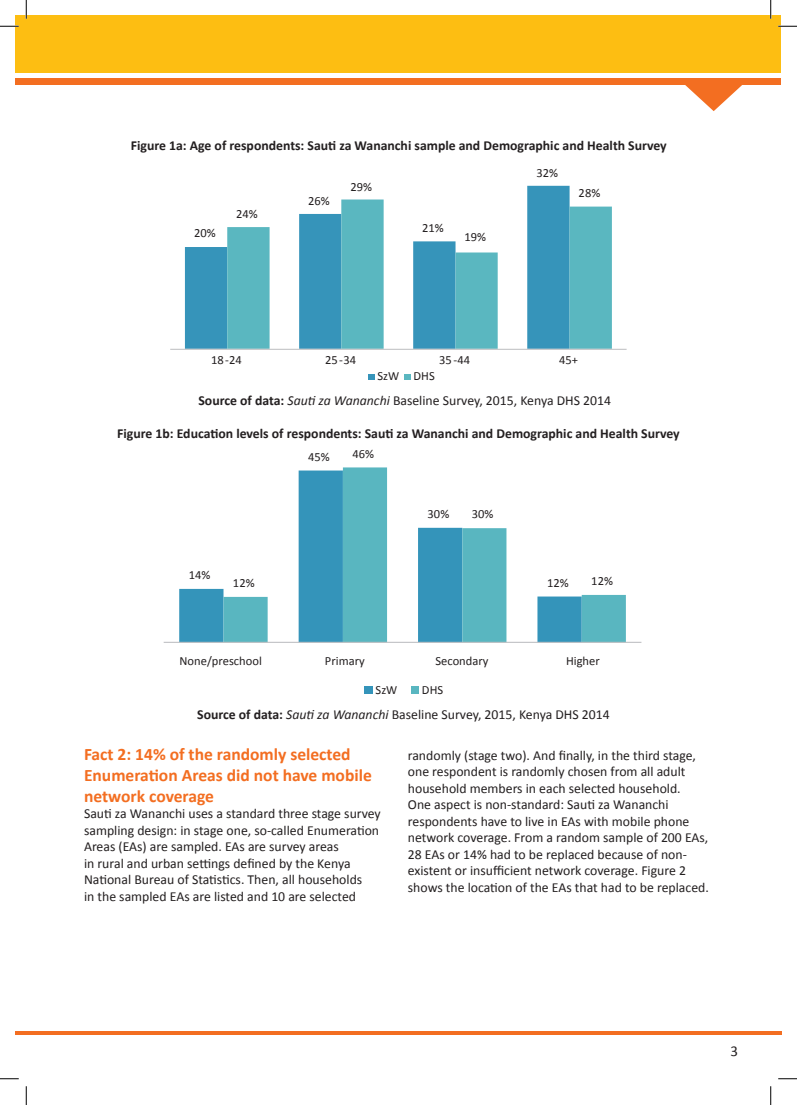
<style>
.page{position:relative;width:797px;height:1105px;background:#fff}
.page>*{position:absolute;margin:0;border:0;box-sizing:border-box;transform-origin:0 0}
.t1{font:700 17.5px/21px "Calibri";color:#f36e21}
.t2{font:15px "Calibri";color:#231f20}
.t3{font:13.75px/16.5px "Calibri";color:#231f20}
.t4{font:700 13.75px "Calibri";color:#231f20}
.t5{font:12.5px "Calibri";color:#231f20}
.s1{font-weight:700}
.s2{font-style:italic}
</style>
<div class="page">
<div style="left:15px;top:16px;width:765px;height:57px;background:#fdbe12"></div>
<div style="left:15px;top:78px;width:765px;height:7px;background:#f36e21"></div>
<svg style="left:685px;top:85px;width:57px;height:26px"></svg>
<hr style="left:16px;top:1031px;width:765px;height:4px;background:#f36e21">
<svg style="left:185px;top:186px;width:384px;height:163px"></svg>
<svg style="left:227px;top:199px;width:385px;height:150px"></svg>
<hr style="left:170px;top:349px;width:456px;height:1px;background:#bcbdc0">
<div style="left:368px;top:374px;width:7px;height:6px;background:#3694ba"></div>
<svg style="left:405px;top:374px;width:6px;height:6px"></svg>
<svg style="left:163px;top:467px;width:479px;height:227px"></svg>
<svg style="left:0;top:25px;width:19px;height:2px"></svg>
<svg style="left:778px;top:25px;width:19px;height:2px"></svg>
<svg style="left:0;top:1078px;width:19px;height:1px"></svg>
<svg style="left:778px;top:1078px;width:19px;height:1px"></svg>
<svg style="left:25px;top:0;width:2px;height:19px"></svg>
<svg style="left:25px;top:1086px;width:2px;height:19px"></svg>
<svg style="left:770px;top:0;width:1px;height:19px"></svg>
<svg style="left:770px;top:1086px;width:1px;height:19px"></svg>
<p class="t4" style="left:131px;top:137px;width:537px">Figure 1a: Age of respondents: Sauti za Wananchi sample and Demographic and Health Survey</p>
<p class="t5" style="left:194px;top:225px;width:23px">20%</p>
<p class="t5" style="left:236px;top:206px;width:23px">24%</p>
<p class="t5" style="left:308px;top:193px;width:23px">26%</p>
<p class="t5" style="left:350px;top:179px;width:23px">29%</p>
<p class="t5" style="left:422px;top:220px;width:23px">21%</p>
<p class="t5" style="left:464px;top:229px;width:23px">19%</p>
<p class="t5" style="left:536px;top:165px;width:23px">32%</p>
<p class="t5" style="left:578px;top:185px;width:23px">28%</p>
<p class="t5" style="left:211px;top:352px;width:32px">18-24</p>
<p class="t5" style="left:325px;top:352px;width:32px">25-34</p>
<p class="t5" style="left:439px;top:352px;width:32px">35-44</p>
<p class="t5" style="left:559px;top:352px;width:20px">45+</p>
<p class="t5" style="left:377px;top:368px;width:59px">SzW DHS</p>
<p class="t3" style="left:198px;top:392px;width:414px"><span class="s1">Source of data:</span> <span class="s2">Sauti za Wananchi</span> Baseline Survey, 2015, Kenya DHS 2014</p>
<p class="t4" style="left:117px;top:424px;width:564px">Figure 1b: Education levels of respondents: Sauti za Wananchi and Demographic and Health Survey</p>
<p class="t5" style="left:189px;top:567px;width:23px">14%</p>
<p class="t5" style="left:308px;top:449px;width:23px">45%</p>
<p class="t5" style="left:352px;top:446px;width:23px">46%</p>
<p class="t5" style="left:427px;top:506px;width:23px">30%</p>
<p class="t5" style="left:472px;top:506px;width:23px">30%</p>
<p class="t5" style="left:233px;top:575px;width:23px">12%</p>
<p class="t5" style="left:547px;top:575px;width:23px">12%</p>
<p class="t5" style="left:591px;top:573px;width:23px">12%</p>
<p class="t5" style="left:180px;top:653px;width:84px">None/preschool</p>
<p class="t5" style="left:325px;top:653px;width:41px">Primary</p>
<p class="t5" style="left:435px;top:653px;width:54px">Secondary</p>
<p class="t5" style="left:566px;top:653px;width:35px">Higher</p>
<p class="t5" style="left:375px;top:682px;width:23px">SzW</p>
<p class="t5" style="left:422px;top:682px;width:23px">DHS</p>
<p class="t3" style="left:197px;top:706px;width:414px"><span class="s1">Source of data:</span> <span class="s2">Sauti za Wananchi</span> Baseline Survey, 2015, Kenya DHS 2014</p>
<p class="t3" style="left:408px;top:747px;width:302px">randomly (stage two). And finally, in the third stage, one respondent is randomly chosen from all adult household members in each selected household.<br>One aspect is non-standard: Sauti za Wananchi respondents have to live in EAs with mobile phone network coverage. From a random sample of 200 EAs, 28 EAs or 14% had to be replaced because of non&shy;existent or insufficient network coverage. Figure 2 shows the location of the EAs that had to be replaced.</p>
<p class="t1" style="left:84px;top:743px;width:289px">Fact 2: 14% of the randomly selected<br>Enumeration Areas did not have mobile network coverage</p>
<p class="t3" style="left:84px;top:806px;width:298px">Sauti za Wananchi uses a standard three stage survey sampling design: in stage one, so-called Enumeration Areas (EAs) are sampled. EAs are survey areas<br>in rural and urban settings defined by the Kenya National Bureau of Statistics. Then, all households<br>in the sampled EAs are listed and 10 are selected</p>
<p class="t2" style="left:730px;top:1042px;width:9px">3</p>
</div>
